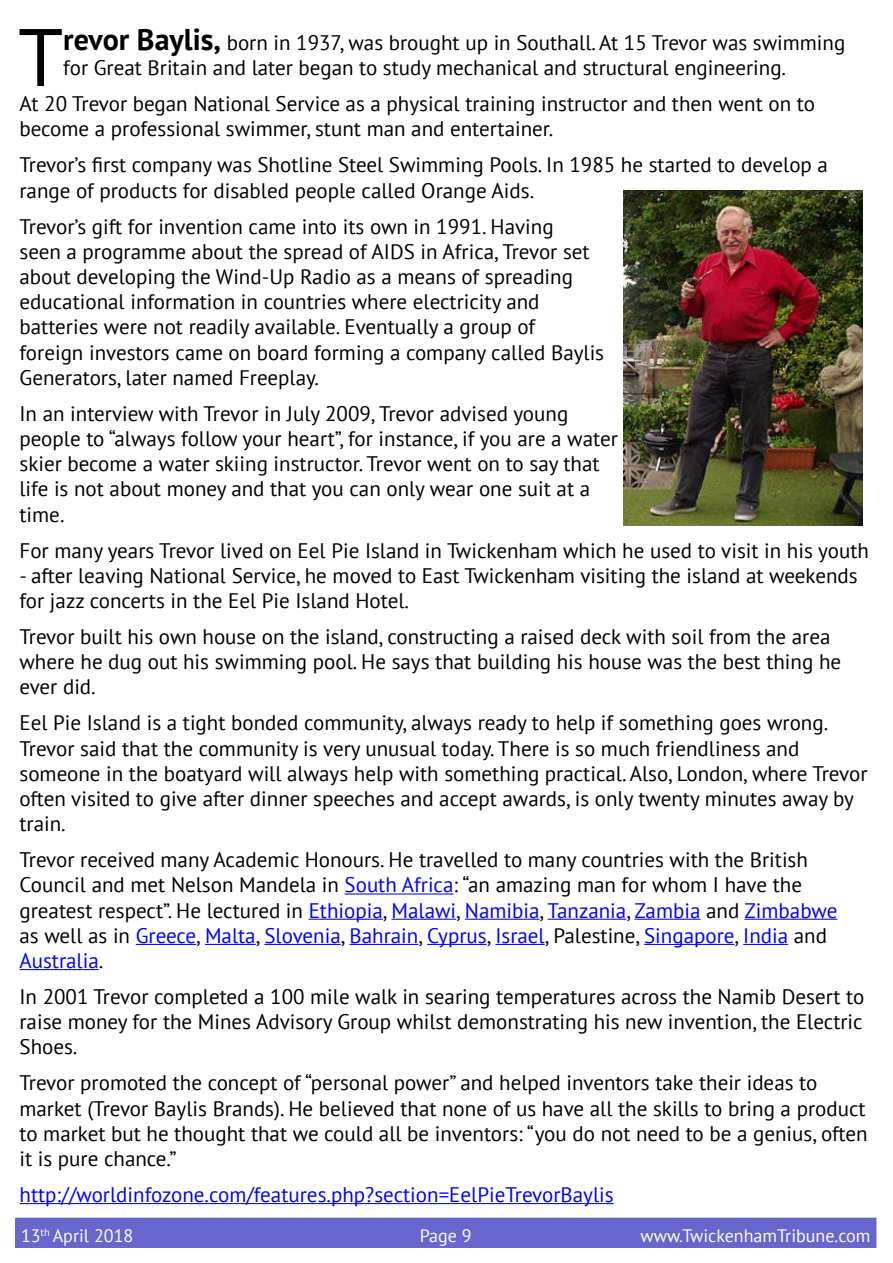
<style>
.page{position:relative;width:893px;height:1263px;background:#fff}
.page>*{position:absolute;margin:0;border:0;box-sizing:border-box;transform-origin:0 0}
.t1{font:81.45px "PT Sans";color:#000}
.t2{font:21px/25.2px "PT Sans";color:#000}
.t3{font:21px "PT Sans";color:#00f}
.t4{font:18px "PT Sans";color:#fff}
.s1{font-weight:700;font-size:30px}
.s2{color:#00f}
</style>
<div class="page">
<hr style="left:344px;top:893px;width:109px;height:2px;background:#00f">
<hr style="left:308px;top:919px;width:75px;height:1px;background:#00f">
<hr style="left:391px;top:919px;width:65px;height:1px;background:#00f">
<hr style="left:465px;top:919px;width:74px;height:1px;background:#00f">
<hr style="left:547px;top:919px;width:79px;height:1px;background:#00f">
<hr style="left:634px;top:919px;width:66px;height:1px;background:#00f">
<hr style="left:744px;top:919px;width:93px;height:1px;background:#00f">
<hr style="left:136px;top:944px;width:60px;height:1px;background:#00f">
<hr style="left:205px;top:944px;width:51px;height:1px;background:#00f">
<hr style="left:264px;top:944px;width:77px;height:1px;background:#00f">
<hr style="left:349px;top:944px;width:69px;height:1px;background:#00f">
<hr style="left:427px;top:944px;width:59px;height:1px;background:#00f">
<hr style="left:495px;top:944px;width:49px;height:1px;background:#00f">
<hr style="left:644px;top:944px;width:90px;height:1px;background:#00f">
<hr style="left:743px;top:944px;width:45px;height:1px;background:#00f">
<hr style="left:20px;top:969px;width:79px;height:1px;background:#00f">
<hr style="left:20px;top:1203px;width:593px;height:1px;background:#00f">
<img style="left:623px;top:190px;width:239px;height:335px">
<div style="left:15px;top:1218px;width:861px;height:30px;background:#66c"></div>
<h1 class="t1" style="left:18px;top:5px;width:47px">T</h1>
<p class="t2" style="left:63px;top:30px;width:783px"><span class="s1">revor Baylis,</span> born in 1937, was brought up in Southall. At 15 Trevor was swimming for Great Britain and later began to study mechanical and structural engineering.</p>
<p class="t2" style="left:20px;top:91px;width:797px">At 20 Trevor began National Service as a physical training instructor and then went on to become a professional swimmer, stunt man and entertainer.</p>
<p class="t2" style="left:20px;top:152px;width:810px">Trevor’s first company was Shotline Steel Swimming Pools. In 1985 he started to develop a range of products for disabled people called Orange Aids.</p>
<p class="t2" style="left:20px;top:213px;width:586px">Trevor’s gift for invention came into its own in 1991. Having<br>seen a programme about the spread of AIDS in Africa, Trevor set about developing the Wind-Up Radio as a means of spreading educational information in countries where electricity and batteries were not readily available. Eventually a group of foreign investors came on board forming a company called Baylis Generators, later named Freeplay.</p>
<p class="t2" style="left:20px;top:400px;width:600px">In an interview with Trevor in July 2009, Trevor advised young people to “always follow your heart”, for instance, if you are a water skier become a water skiing instructor. Trevor went on to say that life is not about money and that you can only wear one suit at a time.</p>
<p class="t2" style="left:20px;top:537px;width:851px">For many years Trevor lived on Eel Pie Island in Twickenham which he used to visit in his youth</p>
<p class="t2" style="left:20px;top:562px;width:839px">- after leaving National Service, he moved to East Twickenham visiting the island at weekends for jazz concerts in the Eel Pie Island Hotel.</p>
<p class="t2" style="left:20px;top:624px;width:823px">Trevor built his own house on the island, constructing a raised deck with soil from the area where he dug out his swimming pool. He says that building his house was the best thing he ever did.</p>
<p class="t2" style="left:20px;top:710px;width:849px">Eel Pie Island is a tight bonded community, always ready to help if something goes wrong.<br>Trevor said that the community is very unusual today. There is so much friendliness and someone in the boatyard will always help with something practical. Also, London, where Trevor often visited to give after dinner speeches and accept awards, is only twenty minutes away by train.</p>
<p class="t2" style="left:20px;top:847px;width:819px">Trevor received many Academic Honours. He travelled to many countries with the British Council and met Nelson Mandela in <span class="s2">South Africa</span>: “an amazing man for whom I have the greatest respect”. He lectured in <span class="s2">Ethiopia</span>, <span class="s2">Malawi</span>, <span class="s2">Namibia</span>, <span class="s2">Tanzania</span>, <span class="s2">Zambia</span> and <span class="s2">Zimbabwe </span>as well as in <span class="s2">Greece</span>, <span class="s2">Malta</span>, <span class="s2">Slovenia</span>, <span class="s2">Bahrain</span>, <span class="s2">Cyprus</span>, <span class="s2">Israel</span>, Palestine, <span class="s2">Singapore</span>, <span class="s2">India</span> and <span class="s2">Australia</span>.</p>
<p class="t2" style="left:20px;top:984px;width:846px;text-align:justify">In 2001 Trevor completed a 100 mile walk in searing temperatures across the Namib Desert to raise money for the Mines Advisory Group whilst demonstrating his new invention, the Electric Shoes.</p>
<p class="t2" style="left:20px;top:1070px;width:849px">Trevor promoted the concept of “personal power” and helped inventors take their ideas to market (Trevor Baylis Brands). He believed that none of us have all the skills to bring a product to market but he thought that we could all be inventors: “you do not need to be a genius, often it is pure chance.”</p>
<p class="t3" style="left:20px;top:1181px;width:595px">http://worldinfozone.com/features.php?section=EelPieTrevorBaylis</p>
<p class="t4" style="left:21px;top:1224px;width:114px">13<sup>th</sup> April 2018</p>
<p class="t4" style="left:420px;top:1224px;width:53px">Page 9</p>
<p class="t4" style="left:640px;top:1224px;width:231px">www.TwickenhamTribune.com</p>
</div>
